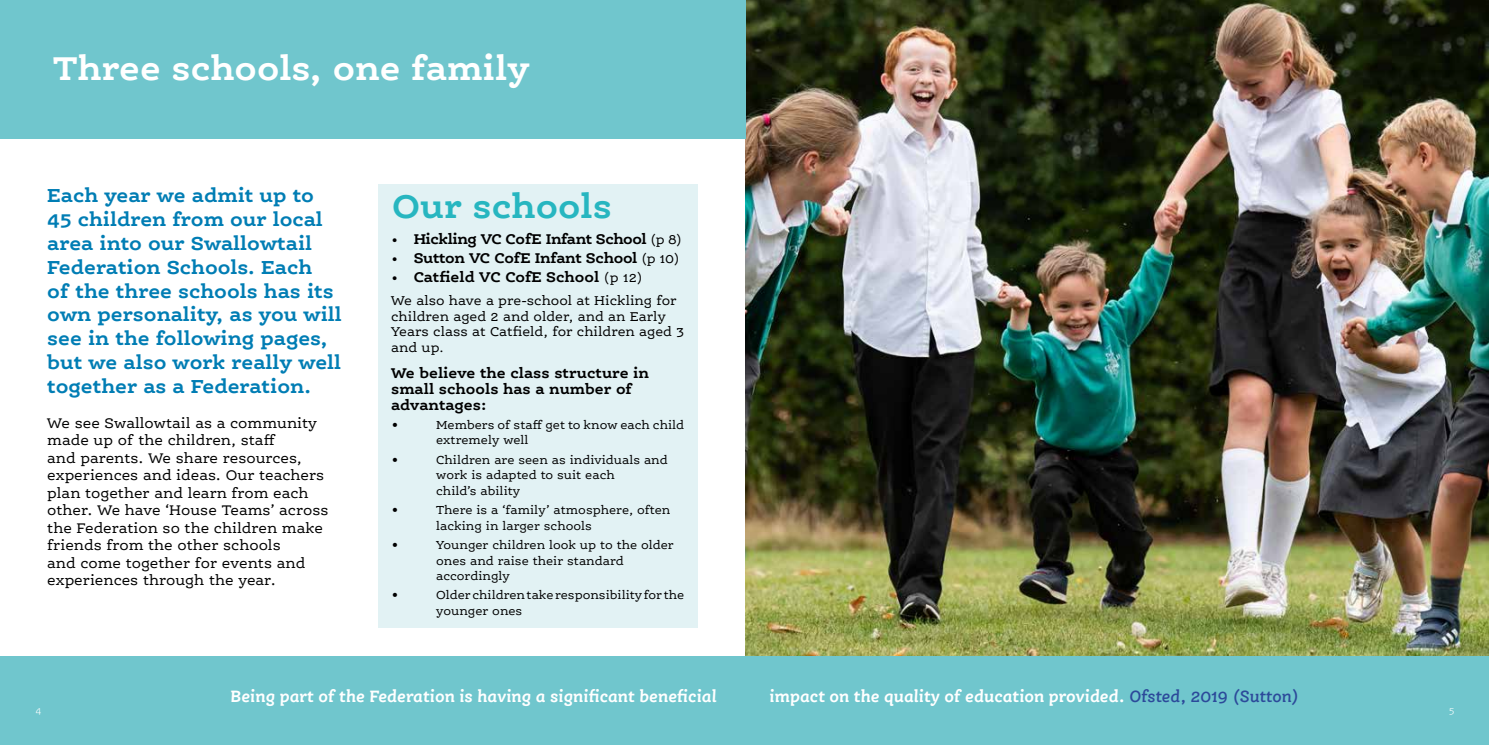
<style>
.page{position:relative;width:1489px;height:745px;background:#fff}
.page>*{position:absolute;margin:0;border:0;box-sizing:border-box;transform-origin:0 0}
.t1{font:700 35px "Ernestine Pro";color:#fff}
.t2{font:700 35px "Ernestine Pro";color:#27b6c0}
.t3{font:700 20px/23.8px "Ernestine Pro";color:#007db4}
.t4{font:italic 700 17.5px "Ernestine Pro";color:#fff}
.t5{font:15px/17.5px "Ernestine Pro";color:#000}
.t6{font:700 15px/15.6px "Ernestine Pro";color:#000}
.t7{font:700 15px "Ernestine Pro";letter-spacing:-.03em;color:#000}
.t8{font:700 15px "Ernestine Pro";letter-spacing:-.02em;color:#000}
.t9{font:13.75px/15.6px "Ernestine Pro";color:#000}
.t10{font:12.5px/15.6px "Ernestine Pro";color:#000}
.t11{font:300 10px "Ernestine Pro";color:#fff}
.s1{font-weight:400;font-size:13.75px}
.s2{font-size:12.5px}
.s3{font-weight:700;font-size:16.25px}
.s4{font-weight:600;color:#2c4a9a}
</style>
<div class="page">
<img style="left:745px;top:0;width:743px;height:655px">
<div style="left:0;top:0;width:745px;height:138px;background:#70c6cd"></div>
<div style="left:0;top:655px;width:1488px;height:89px;background:#70c6cd"></div>
<div style="left:378px;top:184px;width:319px;height:443px;background:#e2f2f4"></div>
<h1 class="t1" style="left:53px;top:46px;width:478px">Three schools, one family</h1>
<p class="t3" style="left:47px;top:183px;width:296px">Each year we admit up to<br>45 children from our local area into our Swallowtail<br>Federation Schools. Each<br>of the three schools has its own personality, as you will see in the following pages, but we also work really well together as a Federation.</p>
<p class="t5" style="left:47px;top:413px;width:283px">We see Swallowtail as a community made up of the children, staff<br>and parents. We share resources, experiences and ideas. Our teachers plan together and learn from each other. We have ‘House Teams’ across the Federation so the children make friends from the other schools<br>and come together for events and experiences through the year.</p>
<h1 class="t2" style="left:392px;top:184px;width:221px">Our schools</h1>
<p class="t7" style="left:391px;top:229px;width:292px">• Hickling VC CofE Infant School <span class="s1">(p 8)</span></p>
<p class="t8" style="left:391px;top:248px;width:290px">• Sutton VC CofE Infant School <span class="s1">(p 10)</span></p>
<p class="t6" style="left:391px;top:269px;width:253px">• Catfield VC CofE School <span class="s1">(p 12)</span></p>
<p class="t9" style="left:391px;top:292px;width:294px">We also have a pre-school at Hickling for children aged 2 and older, and an Early<br>Years class at Catfield, for children aged 3 and up<span class="s2">.</span></p>
<p class="t6" style="left:391px;top:364px;width:259px">We believe the class structure in small schools has a number of advantages:</p>
<p class="t10" style="left:436px;top:416px;width:249px;text-indent:-45px"><span class="s3">•</span> Members of staff get to know each child extremely well</p>
<p class="t10" style="left:436px;top:451px;width:233px;text-indent:-45px"><span class="s3">•</span> Children are seen as individuals and work is adapted to suit each<br>child’s ability</p>
<p class="t10" style="left:436px;top:501px;width:236px;text-indent:-45px"><span class="s3">•</span> There is a ‘family’ atmosphere, often lacking in larger schools</p>
<p class="t10" style="left:436px;top:536px;width:239px;text-indent:-45px"><span class="s3">•</span> Younger children look up to the older ones and raise their standard accordingly</p>
<p class="t10" style="left:436px;top:586px;width:249px;text-indent:-45px"><span class="s3">•</span> Older children take responsibility for the younger ones</p>
<h3 class="t4" style="left:230px;top:684px;width:488px">Being part of the Federation is having a significant beneficial</h3>
<h3 class="t4" style="left:769px;top:684px;width:531px">impact on the quality of education provided. <span class="s4">Ofsted, 2019 (Sutton)</span></h3>
<p class="t11" style="left:35px;top:704px;width:8px">4</p>
<p class="t11" style="left:1448px;top:704px;width:7px">5</p>
</div>
